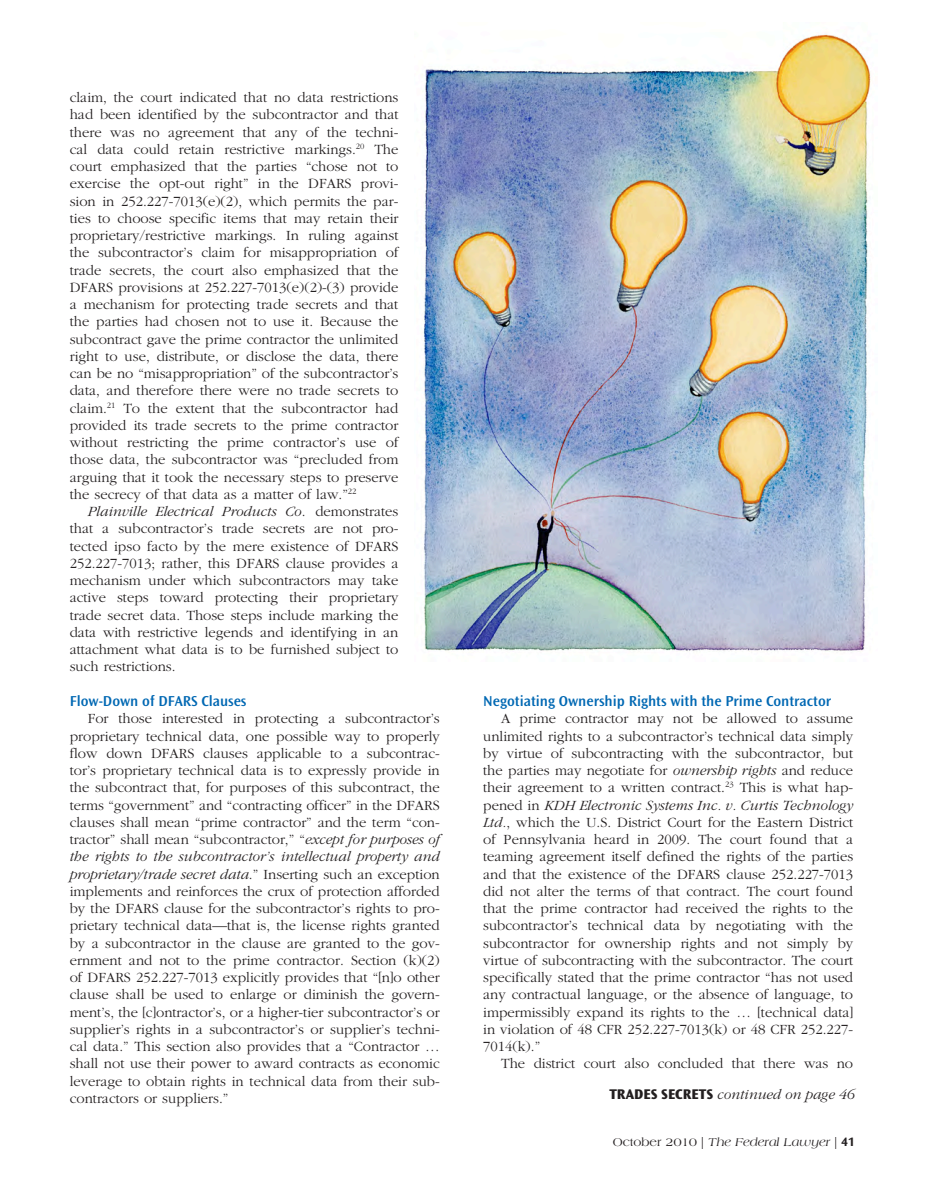
<style>
.page{position:relative;width:932px;height:1202px;background:#fff}
.page>*{position:absolute;margin:0;border:0;box-sizing:border-box;transform-origin:0 0}
.t1{font:600 15px "Ocean Sans Std";color:#0168b3}
.t2{font:300 14.7px/17.2px "Garamond";color:#231f20;text-align:justify}
.t3{font:italic 300 14.7px "Garamond";color:#231f20}
.t4{font:italic 12px "Americana";color:#231f20}
.s1{font-style:italic}
.s2{font-family:"Ocean Sans Std";font-weight:800;font-style:normal}
.s3{font-style:normal}
.s4{font-family:"Ocean Sans Std";font-weight:700;font-style:normal;font-size:12.75px}
</style>
<div class="page">
<img style="left:422px;top:34px;width:449px;height:618px">
<p class="t2" style="left:70px;top:89px;width:330px">claim, the court indicated that no data restrictions had been identified by the subcontractor and that there was no agreement that any of the techni&shy;cal data could retain restrictive markings.<sup>20</sup> The court emphasized that the parties “chose not to exercise the opt-out right” in the DFARS provi&shy;sion in 252.227-7013(e)(2), which permits the par&shy;ties to choose specific items that may retain their proprietary/restrictive markings. In ruling against the subcontractor’s claim for misappropriation of trade secrets, the court also emphasized that the DFARS provisions at 252.227-7013(e)(2)-(3) provide a mechanism for protecting trade secrets and that the parties had chosen not to use it. Because the subcontract gave the prime contractor the unlimited right to use, distribute, or disclose the data, there can be no “misappropriation” of the subcontractor’s data, and therefore there were no trade secrets to claim.<sup>21</sup> To the extent that the subcontractor had provided its trade secrets to the prime contractor without restricting the prime contractor’s use of those data, the subcontractor was “precluded from arguing that it took the necessary steps to preserve the secrecy of that data as a matter of law.”<sup>22</sup></p>
<p class="t2" style="left:70px;top:503px;width:330px;text-indent:18px"><span class="s1">Plainville Electrical Products Co</span>. demonstrates that a subcontractor’s trade secrets are not pro&shy;tected ipso facto by the mere existence of DFARS 252.227-7013; rather, this DFARS clause provides a mechanism under which subcontractors may take active steps toward protecting their proprietary trade secret data. Those steps include marking the data with restrictive legends and identifying in an attachment what data is to be furnished subject to such restrictions.</p>
<p class="t1" style="left:70px;top:692px;width:178px">Flow-Down of DFARS Clauses</p>
<p class="t2" style="left:70px;top:710px;width:371px;text-indent:18px">For those interested in protecting a subcontractor’s proprietary technical data, one possible way to properly flow down DFARS clauses applicable to a subcontrac&shy;tor’s proprietary technical data is to expressly provide in the subcontract that, for purposes of this subcontract, the terms “government” and “contracting officer” in the DFARS clauses shall mean “prime contractor” and the term “con&shy;tractor” shall mean “subcontractor,” “<span class="s1">except for purposes of the rights to the subcontractor’s intellectual property and proprietary/trade secret data</span>.” Inserting such an exception implements and reinforces the crux of protection afforded by the DFARS clause for the subcontractor’s rights to pro&shy;prietary technical data—that is, the license rights granted by a subcontractor in the clause are granted to the gov&shy;ernment and not to the prime contractor. Section (k)(2) of DFARS 252.227-7013 explicitly provides that “[n]o other clause shall be used to enlarge or diminish the govern&shy;ment’s, the [c]ontractor’s, or a higher-tier subcontractor’s or supplier’s rights in a subcontractor’s or supplier’s techni&shy;cal data.” This section also provides that a “Contractor … shall not use their power to award contracts as economic leverage to obtain rights in technical data from their sub&shy;contractors or suppliers.”</p>
<p class="t1" style="left:483px;top:692px;width:349px">Negotiating Ownership Rights with the Prime Contractor</p>
<p class="t2" style="left:483px;top:710px;width:371px;text-indent:18px">A prime contractor may not be allowed to assume unlimited rights to a subcontractor’s technical data simply by virtue of subcontracting with the subcontractor, but the parties may negotiate for <span class="s1">ownership rights</span> and reduce their agreement to a written contract.<sup>23</sup> This is what hap&shy;pened in <span class="s1">KDH Electronic Systems Inc. v. Curtis Technology Ltd.</span>, which the U.S. District Court for the Eastern District of Pennsylvania heard in 2009. The court found that a teaming agreement itself defined the rights of the parties and that the existence of the DFARS clause 252.227-7013 did not alter the terms of that contract. The court found that the prime contractor had received the rights to the subcontractor’s technical data by negotiating with the subcontractor for ownership rights and not simply by virtue of subcontracting with the subcontractor. The court specifically stated that the prime contractor “has not used any contractual language, or the absence of language, to impermissibly expand its rights to the … [technical data] in violation of 48 CFR 252.227-7013(k) or 48 CFR 252.227- 7014(k).”</p>
<p class="t2" style="left:501px;top:1055px;width:353px">The district court also concluded that there was no</p>
<p class="t3" style="left:609px;top:1086px;width:247px"><span class="s2">TRADES SECRETS</span> continued on page 46</p>
<p class="t4" style="left:612px;top:1135px;width:243px"><span class="s3">October 2010 |</span> The Federal Lawyer <span class="s3">|</span> <span class="s4">41</span></p>
</div>
